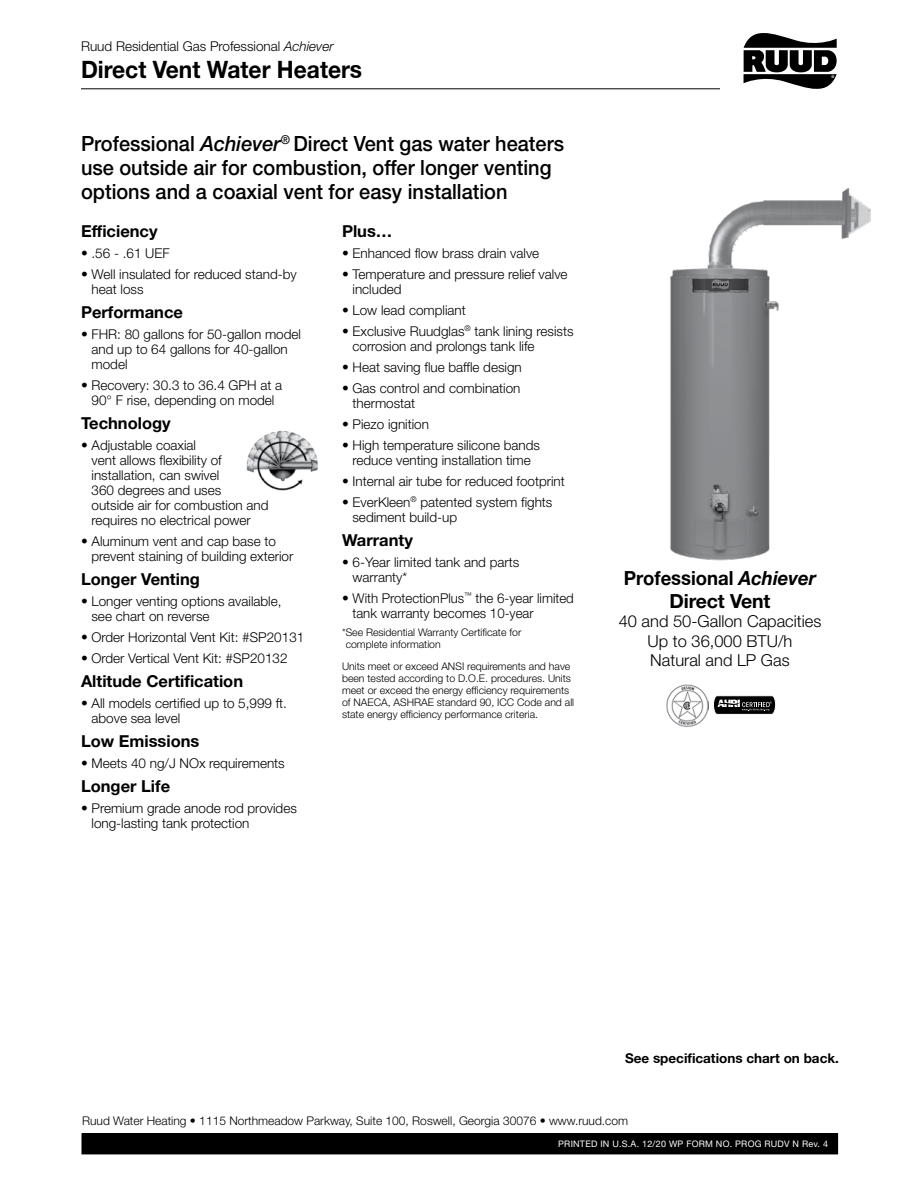
<style>
.page{position:relative;width:918px;height:1188px;background:#fff}
.page>*{position:absolute;margin:0;border:0;box-sizing:border-box;transform-origin:0 0}
.t1{font:700 24px "Rheem Sans";color:#000;scale:.95 1}
.t2{font:500 21px/24px "Helvetica Neue LT";color:#000;scale:.95 1}
.t3{font:700 19.5px/22.5px "Rheem Sans";color:#000;text-align:center;scale:.95 1}
.t4{font:700 16.5px "Rheem Sans";color:#000}
.t5{font:300 16.5px/19.5px "Rheem Sans";color:#000;text-align:center}
.t6{font:300 13.5px/15px "Rheem Sans";color:#000}
.t7{font:700 13.5px "Rheem Sans";color:#000}
.t8{font:300 12px "Rheem Sans";color:#000}
.t9{font:300 10.5px/12px "Rheem Sans";color:#000}
.t10{font:9px "Rheem Sans";letter-spacing:.025em;color:#fff}
.s1{font-style:italic}
.s2{font-family:"Helvetica Neue";font-style:italic}
</style>
<div class="page">
<img style="left:670px;top:188px;width:201px;height:372px">
<img style="left:667px;top:685px;width:41px;height:42px">
<svg style="left:713px;top:695px;width:63px;height:20px"></svg>
<hr style="left:81px;top:88px;width:639px;height:1px;background:#000">
<svg style="left:743px;top:33px;width:94px;height:56px"></svg>
<div style="left:82px;top:1134px;width:756px;height:20px;background:#000"></div>
<img style="left:246px;top:430px;width:72px;height:61px">
<p class="t6" style="left:81px;top:39px;width:254px">Ruud Residential Gas Professional <span class="s1">Achiever</span></p>
<h1 class="t1" style="left:81px;top:55px;width:298px">Direct Vent Water Heaters</h1>
<h2 class="t2" style="left:81px;top:132px;width:510px">Professional <span class="s2">Achiever</span><sup>®</sup> Direct Vent gas water heaters use outside air for combustion, offer longer venting options and a coaxial vent for easy installation</h2>
<p class="t4" style="left:81px;top:220px;width:78px">Efficiency</p>
<p class="t6" style="left:81px;top:245px;width:90px">• .56 - .61 UEF</p>
<p class="t6" style="left:92px;top:266px;width:207px;text-indent:-11px">• Well insulated for reduced stand-by heat loss</p>
<p class="t4" style="left:81px;top:301px;width:104px">Performance</p>
<p class="t6" style="left:92px;top:326px;width:211px;text-indent:-11px">• FHR: 80 gallons for 50-gallon model and up to 64 gallons for 40-gallon model</p>
<p class="t6" style="left:81px;top:377px;width:203px;text-align:center">• Recovery: 30.3 to 36.4 GPH at a<br>90° F rise, depending on model</p>
<p class="t4" style="left:81px;top:412px;width:91px">Technology</p>
<p class="t6" style="left:92px;top:437px;width:179px;text-indent:-11px">• Adjustable coaxial<br>vent allows flexibility of installation, can swivel<br>360 degrees and uses<br>outside air for combustion and requires no electrical power</p>
<p class="t6" style="left:92px;top:533px;width:203px;text-indent:-11px">• Aluminum vent and cap base to prevent staining of building exterior</p>
<p class="t4" style="left:81px;top:568px;width:120px">Longer Venting</p>
<p class="t6" style="left:92px;top:593px;width:192px;text-indent:-11px">• Longer venting options available, see chart on reverse</p>
<p class="t6" style="left:81px;top:629px;width:225px">• Order Horizontal Vent Kit: #SP20131</p>
<p class="t6" style="left:81px;top:650px;width:208px">• Order Vertical Vent Kit: #SP20132</p>
<p class="t4" style="left:81px;top:670px;width:164px">Altitude Certification</p>
<p class="t6" style="left:92px;top:695px;width:197px;text-indent:-11px">• All models certified up to 5,999 ft. above sea level</p>
<p class="t4" style="left:81px;top:730px;width:120px">Low Emissions</p>
<p class="t6" style="left:81px;top:755px;width:205px">• Meets 40 ng/J NOx requirements</p>
<p class="t4" style="left:81px;top:775px;width:91px">Longer Life</p>
<p class="t6" style="left:92px;top:800px;width:207px;text-indent:-11px">• Premium grade anode rod provides long-lasting tank protection</p>
<p class="t4" style="left:342px;top:220px;width:52px">Plus…</p>
<p class="t6" style="left:342px;top:245px;width:199px">• Enhanced flow brass drain valve</p>
<p class="t6" style="left:353px;top:266px;width:217px;text-indent:-11px">• Temperature and pressure relief valve included</p>
<p class="t6" style="left:342px;top:302px;width:125px">• Low lead compliant</p>
<p class="t6" style="left:353px;top:323px;width:223px;text-indent:-11px">• Exclusive Ruudglas<sup>®</sup> tank lining resists corrosion and prolongs tank life</p>
<p class="t6" style="left:342px;top:359px;width:181px">• Heat saving flue baffle design</p>
<p class="t6" style="left:353px;top:380px;width:170px;text-indent:-11px">• Gas control and combination thermostat</p>
<p class="t6" style="left:342px;top:416px;width:89px">• Piezo ignition</p>
<p class="t6" style="left:342px;top:437px;width:200px;text-align:center">• High temperature silicone bands reduce venting installation time</p>
<p class="t6" style="left:342px;top:473px;width:224px">• Internal air tube for reduced footprint</p>
<p class="t6" style="left:353px;top:494px;width:201px;text-indent:-10px">• EverKleen<sup>®</sup> patented system fights sediment build-up</p>
<p class="t4" style="left:342px;top:529px;width:72px">Warranty</p>
<p class="t6" style="left:353px;top:554px;width:168px;text-indent:-11px">• 6-Year limited tank and parts warranty*</p>
<p class="t6" style="left:353px;top:590px;width:223px;text-indent:-11px">• With ProtectionPlus<sup>™</sup> the 6-year limited tank warranty becomes 10-year</p>
<p class="t9" style="left:346px;top:626px;width:177px;text-indent:-4px">*See Residential Warranty Certificate for complete information</p>
<p class="t9" style="left:342px;top:660px;width:234px">Units meet or exceed ANSI requirements and have been tested according to D.O.E. procedures. Units meet or exceed the energy efficiency requirements of NAECA, ASHRAE standard 90, ICC Code and all state energy efficiency performance criteria.</p>
<h3 class="t3" style="left:624px;top:567px;width:204px">Professional <span class="s1">Achiever<br></span>Direct Vent</h3>
<p class="t5" style="left:619px;top:611px;width:204px">40 and 50-Gallon Capacities<br>Up to 36,000 BTU/h<br>Natural and LP Gas</p>
<p class="t7" style="left:625px;top:1049px;width:215px">See specifications chart on back.</p>
<p class="t8" style="left:82px;top:1113px;width:548px">Ruud Water Heating • 1115 Northmeadow Parkway, Suite 100, Roswell, Georgia 30076 • www.ruud.com</p>
<p class="t10" style="left:558px;top:1138px;width:271px">PRINTED IN U.S.A. 12/20 WP FORM NO. PROG RUDV N Rev. 4</p>
</div>
